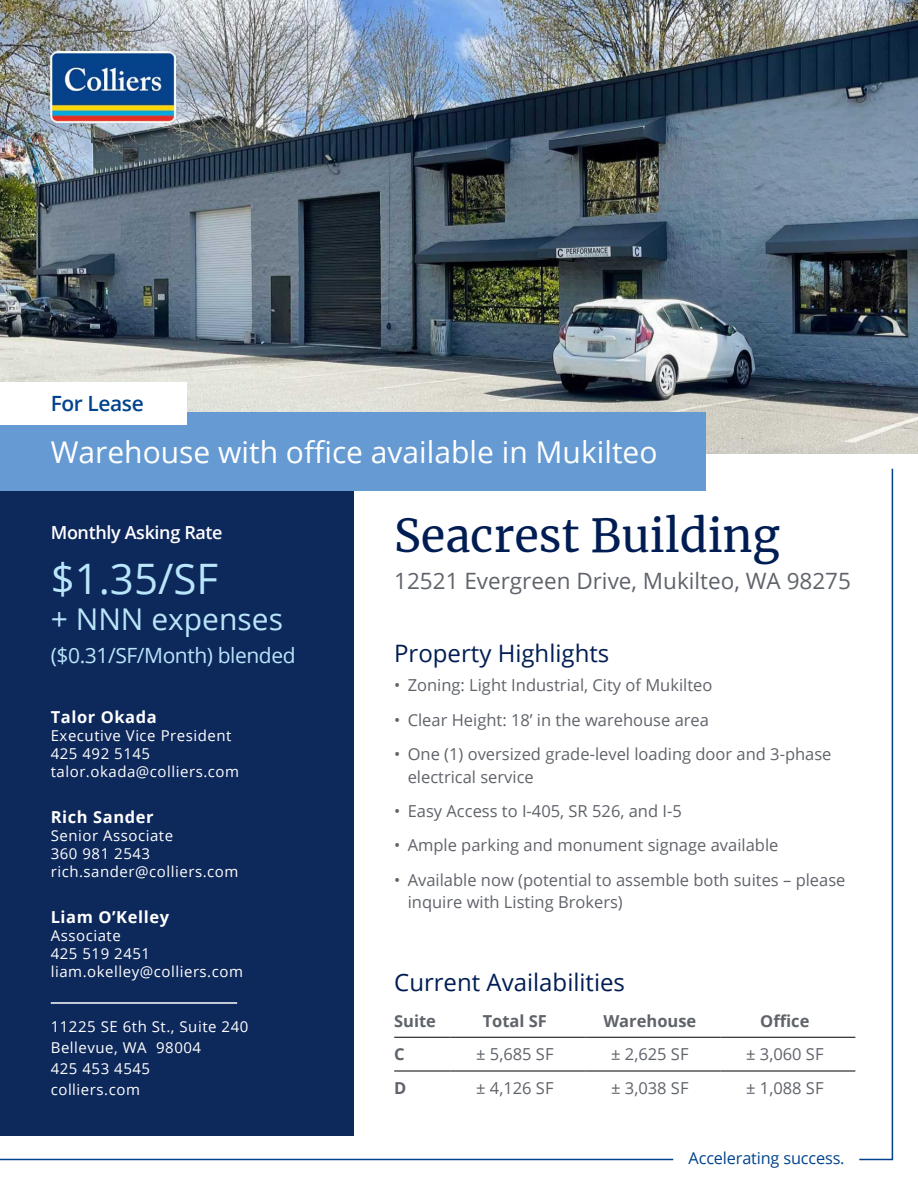
<style>
.page{position:relative;width:918px;height:1188px;background:#fff}
.page>*{position:absolute;margin:0;border:0;box-sizing:border-box;transform-origin:0 0}
.t1{font:45px "Merriweather";color:#001d53}
.t2{font:42px "Open Sans";color:#b9e6fa}
.t3{font:30px "Open Sans";color:#fff}
.t4{font:30px "Open Sans";color:#b9e6fa}
.t5{font:24px "Open Sans";color:#001d53}
.t6{font:22.5px "Open Sans";color:#5f636a}
.t7{font:21px "Open Sans";letter-spacing:-.02em;color:#b9e6fa}
.t8{font:600 21px "Open Sans";letter-spacing:-.02em;color:#00438c}
.t9{font:600 18px "Open Sans";letter-spacing:-.02em;color:#fff}
.t10{font:16.5px/22.5px "Open Sans";color:#5f636a}
.t11{font:700 16.5px "Open Sans";letter-spacing:.035em;color:#fff}
.t12{font:700 16.5px "Open Sans";color:#5f636a}
.t13{font:16.35px "Open Sans";letter-spacing:-.01em;color:#00438c}
.t14{font:15px/18px "Open Sans";letter-spacing:.035em;color:#fff}
</style>
<div class="page">
<img style="left:0;top:0;width:918px;height:454px">
<svg style="left:859px;top:468px;width:35px;height:693px"></svg>
<hr style="left:0;top:1159px;width:673px;height:1px;background:#00438c">
<div style="left:0;top:464px;width:353px;height:672px;background:#0d285b"></div>
<div style="left:0;top:413px;width:705px;height:78px;background:#659ad2"></div>
<div style="left:0;top:382px;width:187px;height:43px;background:#fff"></div>
<img style="left:51px;top:52px;width:124px;height:71px">
<hr style="left:51px;top:1002px;width:186px;height:2px;background:#fff">
<hr style="left:394px;top:1037px;width:56px;height:1px;background:#000">
<hr style="left:450px;top:1037px;width:135px;height:1px;background:#000">
<hr style="left:585px;top:1037px;width:135px;height:1px;background:#000">
<hr style="left:720px;top:1037px;width:135px;height:1px;background:#000">
<hr style="left:394px;top:1071px;width:56px;height:1px;background:#000">
<hr style="left:450px;top:1071px;width:135px;height:1px;background:#000">
<hr style="left:585px;top:1071px;width:135px;height:1px;background:#000">
<hr style="left:720px;top:1071px;width:135px;height:1px;background:#000">
<p class="t8" style="left:51px;top:389px;width:95px">For Lease</p>
<h3 class="t3" style="left:51px;top:432px;width:608px">Warehouse with office available in Mukilteo</h3>
<p class="t9" style="left:51px;top:520px;width:173px">Monthly Asking Rate</p>
<h2 class="t2" style="left:51px;top:550px;width:169px">$1.35/SF</h2>
<h3 class="t4" style="left:51px;top:598px;width:234px">+ NNN expenses</h3>
<p class="t7" style="left:51px;top:641px;width:246px">($0.31/SF/Month) blended</p>
<p class="t11" style="left:51px;top:706px;width:108px">Talor Okada</p>
<p class="t14" style="left:51px;top:726px;width:190px">Executive Vice President<br>425 492 5145 talor.okada@colliers.com</p>
<p class="t11" style="left:51px;top:805px;width:104px">Rich Sander</p>
<p class="t14" style="left:51px;top:826px;width:189px">Senior Associate<br>360 981 2543 rich.sander@colliers.com</p>
<p class="t11" style="left:51px;top:905px;width:120px">Liam O’Kelley</p>
<p class="t14" style="left:51px;top:926px;width:194px">Associate<br>425 519 2451 liam.okelley@colliers.com</p>
<p class="t14" style="left:51px;top:1016px;width:199px;line-height:21px">11225 SE 6th St., Suite 240<br>Bellevue, WA 98004<br>425 453 4545<br>colliers.com</p>
<h1 class="t1" style="left:394px;top:504px;width:387px">Seacrest Building</h1>
<h3 class="t6" style="left:394px;top:566px;width:458px">12521 Evergreen Drive, Mukilteo, WA 98275</h3>
<h3 class="t5" style="left:394px;top:637px;width:217px">Property Highlights</h3>
<p class="t10" style="left:394px;top:674px;width:320px">• Zoning: Light Industrial, City of Mukilteo</p>
<p class="t10" style="left:394px;top:708px;width:316px">• Clear Height: 18’ in the warehouse area</p>
<p class="t10" style="left:408px;top:742px;width:425px;text-indent:-13px">• One (1) oversized grade-level loading door and 3-phase electrical service</p>
<p class="t10" style="left:394px;top:799px;width:289px">• Easy Access to I-405, SR 526, and I-5</p>
<p class="t10" style="left:394px;top:834px;width:386px">• Ample parking and monument signage available</p>
<p class="t10" style="left:408px;top:868px;width:439px;text-indent:-13px">• Available now (potential to assemble both suites – please inquire with Listing Brokers)</p>
<h3 class="t5" style="left:394px;top:966px;width:232px">Current Availabilities</h3>
<p class="t12" style="left:394px;top:1009px;width:43px">Suite</p>
<p class="t12" style="left:483px;top:1009px;width:66px">Total SF</p>
<p class="t12" style="left:603px;top:1009px;width:95px">Warehouse</p>
<p class="t12" style="left:760px;top:1009px;width:51px">Office</p>
<p class="t12" style="left:394px;top:1043px;width:12px">C</p>
<p class="t10" style="left:476px;top:1043px;width:79px">± 5,685 SF</p>
<p class="t10" style="left:611px;top:1043px;width:79px">± 2,625 SF</p>
<p class="t10" style="left:746px;top:1043px;width:79px">± 3,060 SF</p>
<p class="t12" style="left:394px;top:1077px;width:14px">D</p>
<p class="t10" style="left:476px;top:1077px;width:79px">± 4,126 SF</p>
<p class="t10" style="left:611px;top:1077px;width:79px">± 3,038 SF</p>
<p class="t10" style="left:746px;top:1077px;width:79px">± 1,088 SF</p>
<p class="t13" style="left:689px;top:1147px;width:158px">Accelerating success.</p>
</div>
